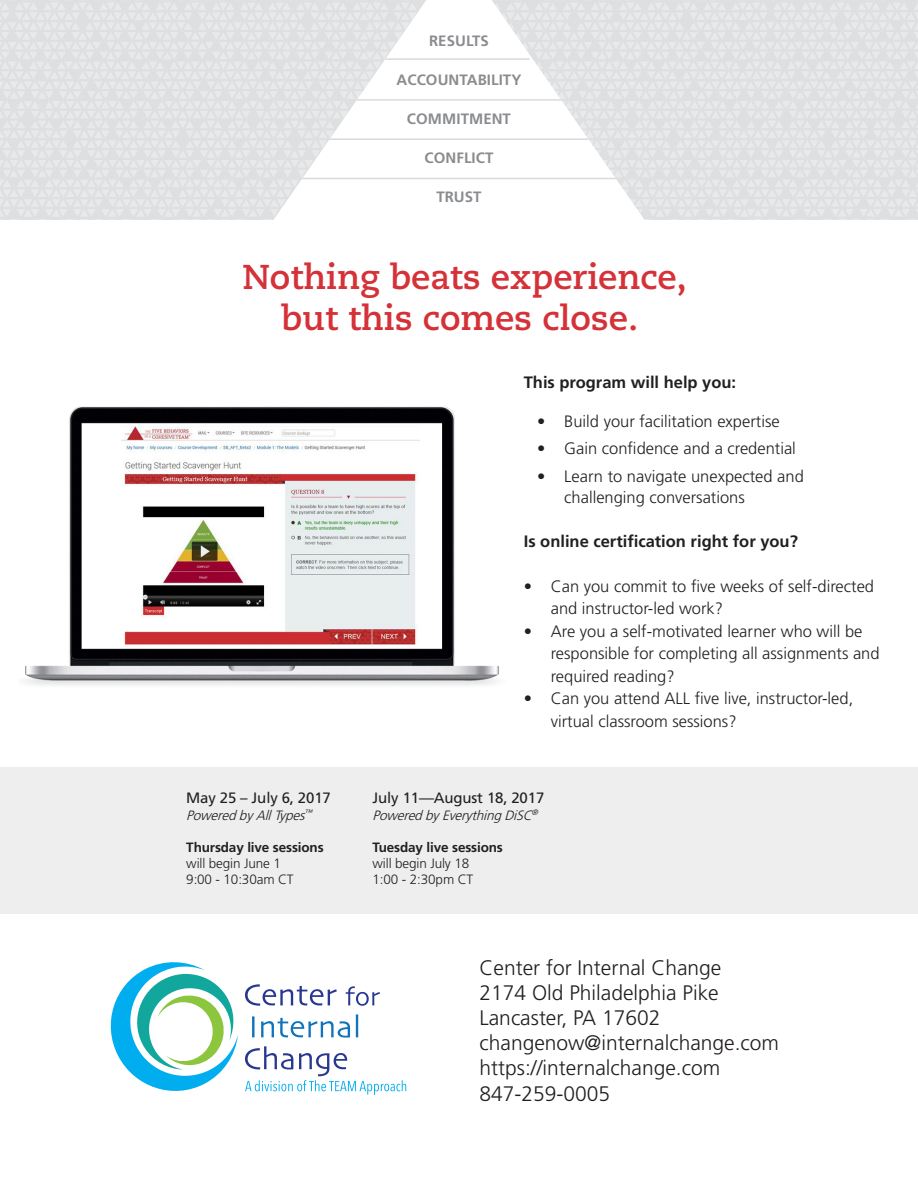
<style>
.page{position:relative;width:918px;height:1188px;background:#fff}
.page>*{position:absolute;margin:0;border:0;box-sizing:border-box;transform-origin:0 0}
.Paragraph{font:700 34.5px "Caecilia LT Std";color:#d43238}
.t1{font:300 21px "Frutiger LT Std";color:#231f20}
.t2{font:300 16.5px/22.5px "Frutiger LT Std";color:#231f20}
.t3{font:700 16.5px "Frutiger LT Std";color:#231f20}
.t4{font:700 15px "Frutiger LT Std";letter-spacing:.005em;color:#8a8c8f}
.t5{font:15px "Frutiger LT Std";letter-spacing:-.01em;color:#231f20}
.t6{font:300 13.5px/16.2px "Frutiger LT Std";letter-spacing:-.01em;color:#231f20}
.t7{font:italic 300 13.5px "Frutiger LT Std";color:#231f20}
.t8{font:700 13.5px "Frutiger LT Std";letter-spacing:-.01em;color:#231f20}
</style>
<div class="page">
<div style="left:0;top:767px;width:918px;height:147px;background:#eeeeef"></div>
<svg style="left:0;top:0;width:918px;height:220px;fill:#e4e5e7"></svg>
<hr style="left:327px;top:99px;width:238px;height:2px;background:#d9dadc">
<hr style="left:271px;top:138px;width:330px;height:2px;background:#d9dadc">
<hr style="left:222px;top:178px;width:421px;height:1px;background:#d9dadc">
<hr style="left:362px;top:58px;width:168px;height:2px;background:#d9dadc">
<img style="left:25px;top:406px;width:474px;height:279px">
<svg style="left:111px;top:962px;width:127px;height:129px"></svg>
<svg style="left:245px;top:984px;width:92px;height:22px"></svg>
<svg style="left:346px;top:986px;width:34px;height:20px"></svg>
<svg style="left:252px;top:1016px;width:3px;height:21px"></svg>
<svg style="left:261px;top:1018px;width:89px;height:20px"></svg>
<svg style="left:356px;top:1014px;width:2px;height:23px"></svg>
<svg style="left:245px;top:1046px;width:161px;height:49px"></svg>
<p class="t4" style="left:429px;top:32px;width:61px">RESULTS</p>
<p class="t4" style="left:397px;top:71px;width:126px">ACCOUNTABILITY</p>
<p class="t4" style="left:407px;top:110px;width:106px">COMMITMENT</p>
<p class="t4" style="left:425px;top:149px;width:70px">CONFLICT</p>
<p class="t4" style="left:436px;top:188px;width:47px">TRUST</p>
<p class="Paragraph" style="left:242px;top:257px;width:446px">Nothing beats experience,</p>
<p class="Paragraph" style="left:281px;top:297px;width:359px">but this comes close.</p>
<p class="t5" style="left:186px;top:789px;width:146px">May 25 – July 6, 2017</p>
<p class="t7" style="left:186px;top:807px;width:130px">PoweredbyAllTypes<sup>™</sup></p>
<p class="t8" style="left:186px;top:839px;width:139px">Thursday live sessions</p>
<p class="t6" style="left:186px;top:856px;width:109px">will begin June 1<br>9:00 - 10:30am CT</p>
<p class="t3" style="left:524px;top:373px;width:214px">This program will help you:</p>
<p class="t2" style="left:537px;top:410px;width:244px">• Build your facilitation expertise</p>
<p class="t2" style="left:537px;top:438px;width:260px">• Gain confidence and a credential</p>
<p class="t2" style="left:564px;top:466px;width:241px;line-height:21px;text-indent:-27px">• Learn to navigate unexpected and challenging conversations</p>
<p class="t3" style="left:524px;top:531px;width:276px">Is online certification right for you?</p>
<p class="t2" style="left:551px;top:575px;width:325px;text-indent:-27px">• Can you commit to five weeks of self-directed and instructor-led work?</p>
<p class="t2" style="left:551px;top:620px;width:330px;text-indent:-27px">• Are you a self-motivated learner who will be responsible for completing all assignments and required reading?</p>
<p class="t2" style="left:551px;top:687px;width:304px;text-indent:-27px">• Can you attend ALL five live, instructor-led, virtual classroom sessions?</p>
<p class="t5" style="left:373px;top:789px;width:173px">July 11—August 18, 2017</p>
<p class="t7" style="left:373px;top:807px;width:169px">PoweredbyEverythingDiSC<sup>®</sup></p>
<p class="t8" style="left:373px;top:839px;width:132px">Tuesday live sessions</p>
<p class="t6" style="left:373px;top:856px;width:102px">will begin July 18<br>1:00 - 2:30pm CT</p>
<p class="t1" style="left:480px;top:955px;width:243px">Center for Internal Change</p>
<p class="t1" style="left:480px;top:981px;width:241px">2174 Old Philadelphia Pike</p>
<p class="t1" style="left:480px;top:1006px;width:182px">Lancaster, PA 17602</p>
<p class="t1" style="left:480px;top:1031px;width:301px">changenow@internalchange.com</p>
<p class="t1" style="left:480px;top:1056px;width:242px">https://internalchange.com</p>
<p class="t1" style="left:480px;top:1081px;width:132px">847-259-0005</p>
</div>
